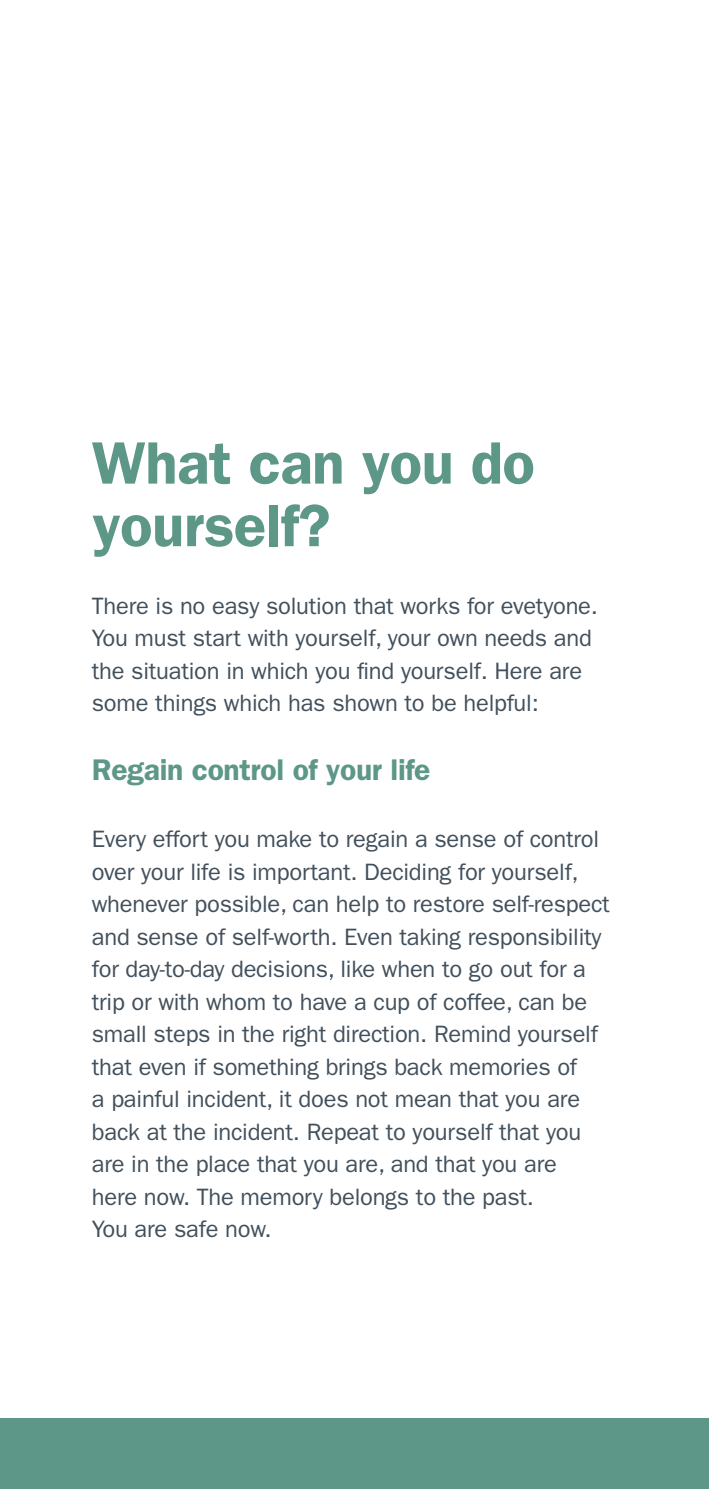
<style>
.page{position:relative;width:709px;height:1489px;background:#fff}
.page>*{position:absolute;margin:0;border:0;box-sizing:border-box;transform-origin:0 0}
.t1{font:600 60px/62.5px "ITC Franklin Gothic Std";letter-spacing:-.01em;color:#5c9787}
.t2{font:600 30px "ITC Franklin Gothic Std";letter-spacing:-.01em;color:#5c9787}
.t3{font:23.75px/32.5px "ITC Franklin Gothic Std";letter-spacing:-.01em;color:#42505c}
</style>
<div class="page">
<div style="left:0;top:1417px;width:709px;height:71px;background:#5c9787"></div>
<h1 class="t1" style="left:92px;top:432px;width:444px">What can you do yourself?</h1>
<p class="t3" style="left:92px;top:589px;width:507px">There is no easy solution that works for evetyone.<br>You must start with yourself, your own needs and the situation in which you find yourself. Here are some things which has shown to be helpful:</p>
<p class="t2" style="left:92px;top:751px;width:340px">Regain control of your life</p>
<p class="t3" style="left:92px;top:823px;width:519px">Every effort you make to regain a sense of control over your life is important. Deciding for yourself, whenever possible, can help to restore self-respect and sense of self-worth. Even taking responsibility for day-to-day decisions, like when to go out for a trip or with whom to have a cup of coffee, can be small steps in the right direction. Remind yourself that even if something brings back memories of<br>a painful incident, it does not mean that you are back at the incident. Repeat to yourself that you are in the place that you are, and that you are<br>here now. The memory belongs to the past.<br>You are safe now.</p>
</div>
